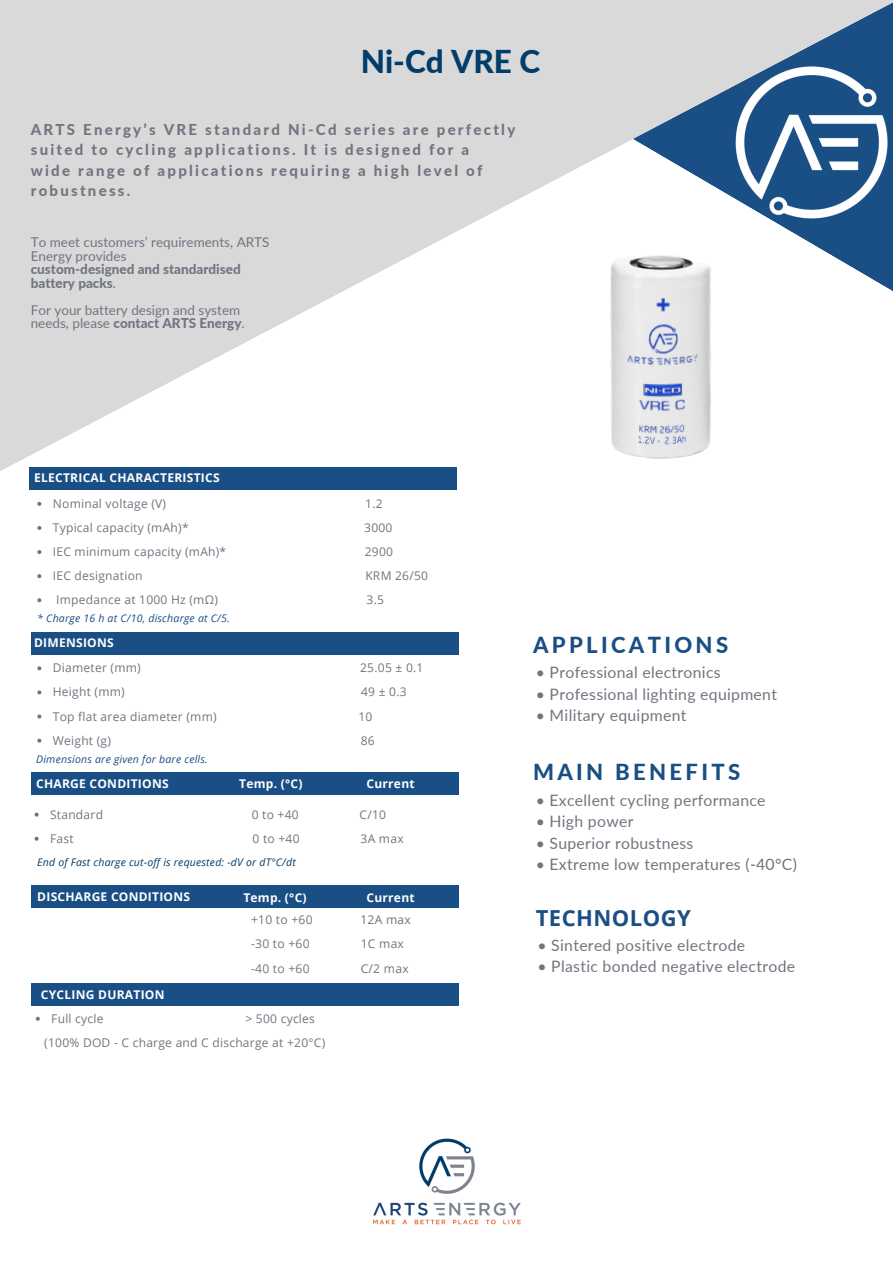
<style>
.page{position:relative;width:893px;height:1264px;background:#fff}
.page>*{position:absolute;margin:0;border:0;box-sizing:border-box;transform-origin:0 0}
.t1{font:800 31.5px "Lato";color:#003d6a}
.t2{font:800 22.05px "Lato";letter-spacing:.15em;color:#1a4f86}
.t3{font:700 22.05px "Open Sans";letter-spacing:.02em;color:#1a4f86}
.t4{font:15.75px "Lato";letter-spacing:.02em;color:#707580}
.t5{font:800 15px/20.2px "Lato";letter-spacing:.15em;color:#707580}
.t6{font:13.5px/13.5px "Lato";color:#707580}
.t7{font:12.15px "Open Sans";letter-spacing:.02em;color:#707580}
.t8{font:12px "Open Sans";letter-spacing:.02em;color:#707580}
.t9{font:700 12px "Open Sans";letter-spacing:.02em;color:#fefefe}
.t10{font:italic 10.5px "Open Sans";letter-spacing:.02em;color:#1a4f86}
.t11{font:italic 10.5px "Open Sans";letter-spacing:.02em;color:#003d6a}
.s1{font-weight:800}
</style>
<div class="page">
<svg style="left:0;top:0;width:892px;height:579px"></svg>
<div style="left:30px;top:467px;width:427px;height:22px;background:#1a4f86"></div>
<div style="left:31px;top:632px;width:427px;height:22px;background:#1a4f86"></div>
<div style="left:31px;top:772px;width:427px;height:22px;background:#1a4f86"></div>
<div style="left:31px;top:885px;width:427px;height:22px;background:#1a4f86"></div>
<div style="left:31px;top:983px;width:427px;height:22px;background:#1a4f86"></div>
<img style="left:593px;top:239px;width:136px;height:235px">
<svg style="left:37px;top:502px;width:4px;height:4px"></svg>
<svg style="left:37px;top:526px;width:4px;height:4px"></svg>
<svg style="left:37px;top:550px;width:4px;height:4px"></svg>
<svg style="left:37px;top:574px;width:4px;height:4px"></svg>
<svg style="left:37px;top:598px;width:4px;height:4px"></svg>
<svg style="left:37px;top:666px;width:4px;height:4px"></svg>
<svg style="left:37px;top:690px;width:4px;height:4px"></svg>
<svg style="left:37px;top:714px;width:4px;height:4px"></svg>
<svg style="left:37px;top:738px;width:4px;height:4px"></svg>
<svg style="left:35px;top:812px;width:4px;height:4px"></svg>
<svg style="left:35px;top:836px;width:4px;height:4px"></svg>
<svg style="left:36px;top:1016px;width:4px;height:4px"></svg>
<img style="left:373px;top:1138px;width:148px;height:87px">
<img style="left:476px;top:0;width:416px;height:239px">
<h3 class="t1" style="left:360px;top:42px;width:181px">Ni-Cd VRE C</h3>
<h1 class="t5" style="left:31px;top:119px;width:486px">ARTS Energy’s VRE standard Ni-Cd series are perfectly suited to cycling applications. It is designed for a<br>wide range of applications requiring a high level of robustness.</h1>
<p class="t6" style="left:31px;top:235px;width:240px">To meet customers’ requirements, ARTS<br>Energy provides<br><span class="s1">custom-designed and standardised battery packs</span>.</p>
<p class="t6" style="left:31px;top:302px;width:215px">For your battery design and system needs, please <span class="s1">contact ARTS Energy</span>.</p>
<p class="t9" style="left:34px;top:469px;width:187px">ELECTRICAL CHARACTERISTICS</p>
<p class="t8" style="left:53px;top:495px;width:115px">Nominal voltage (V)</p>
<p class="t8" style="left:365px;top:495px;width:19px">1.2</p>
<p class="t8" style="left:53px;top:519px;width:137px">Typical capacity (mAh)*</p>
<p class="t8" style="left:364px;top:519px;width:30px">3000</p>
<p class="t8" style="left:53px;top:543px;width:175px">IEC minimum capacity (mAh)*</p>
<p class="t8" style="left:365px;top:543px;width:30px">2900</p>
<p class="t8" style="left:53px;top:567px;width:91px">IEC designation</p>
<p class="t8" style="left:365px;top:567px;width:64px">KRM 26/50</p>
<h6 class="t8" style="left:56px;top:591px;width:163px">Impedance at 1000 Hz (mΩ)</h6>
<h6 class="t8" style="left:366px;top:591px;width:19px">3.5</h6>
<h2 class="t10" style="left:37px;top:610px;width:194px">* Charge 16 h at C/10, discharge at C/5.</h2>
<p class="t9" style="left:34px;top:634px;width:81px">DIMENSIONS</p>
<p class="t8" style="left:53px;top:659px;width:89px">Diameter (mm)</p>
<p class="t8" style="left:360px;top:659px;width:65px">25.05 ± 0.1</p>
<p class="t8" style="left:53px;top:683px;width:73px">Height (mm)</p>
<p class="t8" style="left:361px;top:683px;width:47px">49 ± 0.3</p>
<p class="t8" style="left:53px;top:707px;width:165px">Top flat area diameter (mm)</p>
<p class="t8" style="left:358px;top:707px;width:16px">10</p>
<h4 class="t8" style="left:53px;top:731px;width:60px">Weight (g)</h4>
<h4 class="t8" style="left:361px;top:731px;width:16px">86</h4>
<p class="t10" style="left:36px;top:752px;width:173px">Dimensions are given for bare cells.</p>
<h6 class="t9" style="left:36px;top:775px;width:134px">CHARGE CONDITIONS</h6>
<p class="t9" style="left:239px;top:775px;width:65px">Temp. (°C)</p>
<p class="t9" style="left:366px;top:775px;width:50px">Current</p>
<h2 class="t8" style="left:50px;top:805px;width:54px">Standard</h2>
<h2 class="t8" style="left:252px;top:805px;width:48px">0 to +40</h2>
<h2 class="t8" style="left:359px;top:805px;width:28px">C/10</h2>
<h4 class="t8" style="left:50px;top:829px;width:25px">Fast</h4>
<h4 class="t8" style="left:252px;top:829px;width:48px">0 to +40</h4>
<h4 class="t8" style="left:360px;top:829px;width:45px">3A max</h4>
<p class="t11" style="left:37px;top:854px;width:260px">End of Fast charge cut-off is requested: -dV or dT°C/dt</p>
<p class="t9" style="left:37px;top:887px;width:154px">DISCHARGE CONDITIONS</p>
<p class="t9" style="left:243px;top:889px;width:65px">Temp. (°C)</p>
<p class="t9" style="left:366px;top:889px;width:50px">Current</p>
<p class="t9" style="left:41px;top:986px;width:125px">CYCLING DURATION</p>
<p class="t7" style="left:251px;top:911px;width:63px">+10 to +60</p>
<p class="t7" style="left:360px;top:911px;width:52px">12A max</p>
<p class="t7" style="left:251px;top:935px;width:60px">-30 to +60</p>
<p class="t7" style="left:360px;top:935px;width:45px">1C max</p>
<p class="t7" style="left:251px;top:959px;width:60px">-40 to +60</p>
<p class="t7" style="left:360px;top:959px;width:49px">C/2 max</p>
<h2 class="t8" style="left:51px;top:1009px;width:54px">Full cycle</h2>
<h2 class="t8" style="left:245px;top:1009px;width:71px">&gt; 500 cycles</h2>
<h4 class="t8" style="left:44px;top:1034px;width:282px">(100% DOD - C charge and C discharge at +20°C)</h4>
<h5 class="t2" style="left:533px;top:630px;width:196px">APPLICATIONS</h5>
<h5 class="t4" style="left:535px;top:663px;width:186px">• Professional electronics</h5>
<h5 class="t4" style="left:535px;top:684px;width:243px">• Professional lighting equipment</h5>
<h5 class="t4" style="left:535px;top:705px;width:152px">• Military equipment</h5>
<h6 class="t2" style="left:533px;top:758px;width:208px">MAIN BENEFITS</h6>
<p class="t4" style="left:535px;top:790px;width:231px">• Excellent cycling performance</p>
<p class="t4" style="left:535px;top:811px;width:99px">• High power</p>
<p class="t4" style="left:535px;top:833px;width:159px">• Superior robustness</p>
<p class="t4" style="left:535px;top:854px;width:263px">• Extreme low temperatures (-40°C)</p>
<p class="t3" style="left:535px;top:902px;width:157px">TECHNOLOGY</p>
<p class="t4" style="left:537px;top:935px;width:209px">• Sintered positive electrode</p>
<p class="t4" style="left:537px;top:956px;width:259px">• Plastic bonded negative electrode</p>
</div>
